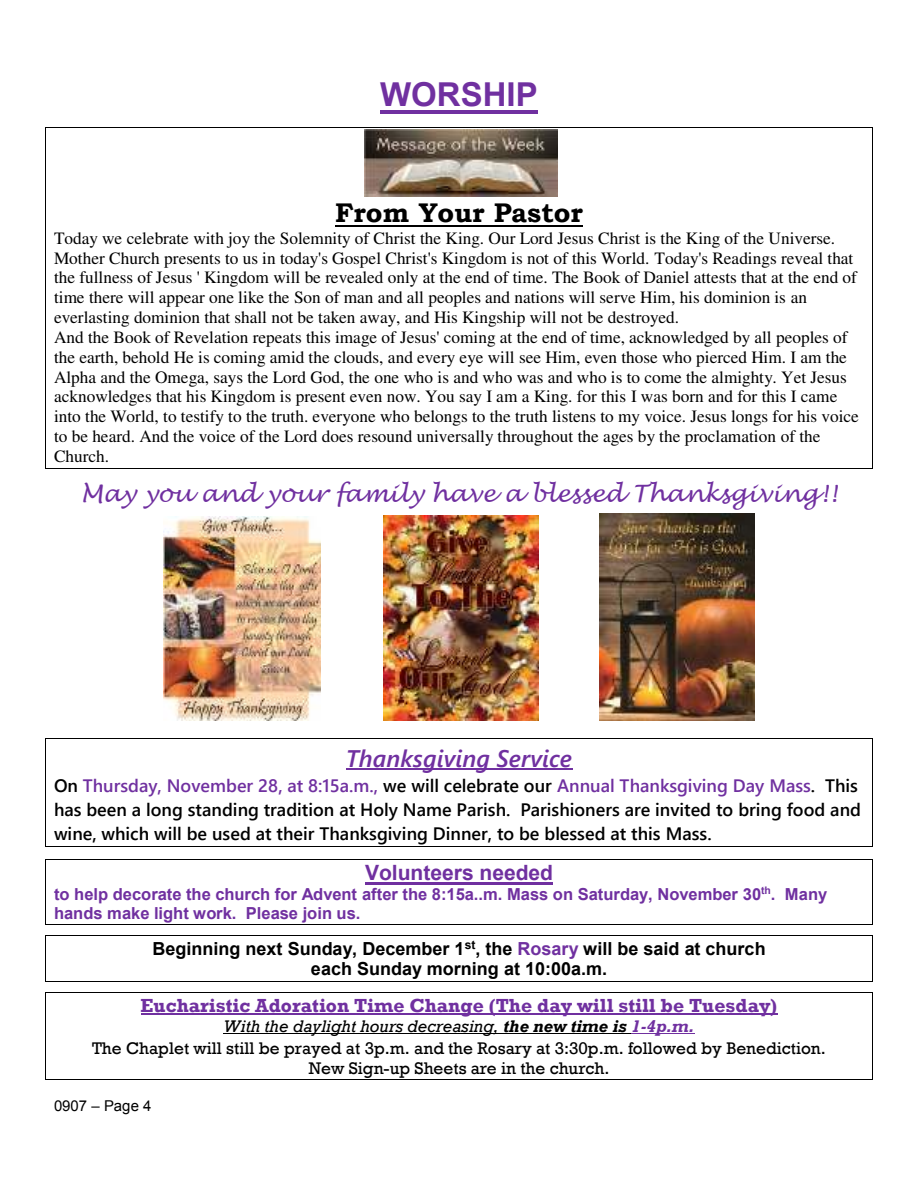
<style>
.page{position:relative;width:918px;height:1188px;background:#fff}
.page>*{position:absolute;margin:0;border:0;box-sizing:border-box;transform-origin:0 0}
.t1{font:700 33px "Arial";color:#7030a0}
.t2{font:700 27px "Bookman Old Style";color:#000}
.t3{font:24px "Lucida Handwriting";color:#7030a0}
.t4{font:italic 700 24px "Segoe UI Semibold";color:#7030a0}
.t5{font:700 21px "Arial";color:#7030a0}
.t6{font:700 19.5px "Rockwell";color:#7030a0}
.t7{font:700 18px/24px "Segoe UI Semibold";color:#000}
.t8{font:700 18px/20.9px "Arial";color:#000;text-align:center}
.t9{font:17.25px/19.8px "Times New Roman";color:#000}
.t10{font:17.25px/21.1px "Rockwell";color:#000;text-align:center}
.t11{font:700 16.5px/18.9px "Arial";color:#7030a0}
.t12{font:15px "Arial";color:#000}
.s1{color:#7030a0}
.s2{font-style:italic}
.s3{font-weight:700;font-style:italic}
.s4{font-weight:700;font-style:italic;color:#7030a0}
</style>
<div class="page">
<hr style="left:380px;top:110px;width:158px;height:3px;background:#7030a0">
<img style="left:364px;top:129px;width:194px;height:67px">
<hr style="left:46px;top:127px;width:826px;height:1px;background:#000">
<hr style="left:45px;top:128px;width:1px;height:68px;background:#000">
<hr style="left:872px;top:128px;width:1px;height:68px;background:#000">
<hr style="left:335px;top:225px;width:248px;height:2px;background:#000">
<hr style="left:45px;top:196px;width:1px;height:32px;background:#000">
<hr style="left:872px;top:196px;width:1px;height:32px;background:#000">
<hr style="left:46px;top:468px;width:826px;height:1px;background:#000">
<svg style="left:45px;top:228px;width:1px;height:241px"></svg>
<svg style="left:872px;top:228px;width:1px;height:241px"></svg>
<img style="left:164px;top:517px;width:156px;height:204px">
<img style="left:384px;top:515px;width:155px;height:206px">
<img style="left:599px;top:514px;width:155px;height:207px">
<hr style="left:346px;top:769px;width:226px;height:1px;background:#7030a0">
<hr style="left:46px;top:738px;width:826px;height:1px;background:#000">
<hr style="left:45px;top:739px;width:1px;height:34px;background:#000">
<hr style="left:872px;top:739px;width:1px;height:34px;background:#000">
<hr style="left:46px;top:846px;width:826px;height:1px;background:#000">
<svg style="left:45px;top:773px;width:1px;height:74px"></svg>
<svg style="left:872px;top:773px;width:1px;height:74px"></svg>
<hr style="left:365px;top:883px;width:188px;height:2px;background:#7030a0">
<hr style="left:46px;top:859px;width:826px;height:1px;background:#000">
<hr style="left:46px;top:925px;width:826px;height:1px;background:#000">
<svg style="left:45px;top:859px;width:1px;height:66px"></svg>
<svg style="left:872px;top:859px;width:1px;height:66px"></svg>
<hr style="left:46px;top:936px;width:826px;height:1px;background:#000">
<hr style="left:46px;top:981px;width:826px;height:1px;background:#000">
<svg style="left:45px;top:936px;width:1px;height:46px"></svg>
<svg style="left:872px;top:936px;width:1px;height:46px"></svg>
<hr style="left:141px;top:1013px;width:637px;height:1px;background:#7030a0">
<hr style="left:46px;top:992px;width:826px;height:1px;background:#000">
<hr style="left:224px;top:1033px;width:407px;height:1px;background:#000">
<hr style="left:631px;top:1033px;width:63px;height:1px;background:#7030a0">
<hr style="left:46px;top:1079px;width:826px;height:1px;background:#000">
<svg style="left:45px;top:992px;width:1px;height:88px"></svg>
<svg style="left:872px;top:992px;width:1px;height:88px"></svg>
<h1 class="t1" style="left:380px;top:82px;width:159px">WORSHIP</h1>
<h2 class="t2" style="left:335px;top:197px;width:249px">From Your Pastor</h2>
<p class="t9" style="left:54px;top:230px;width:806px">Today we celebrate with joy the Solemnity of Christ the King. Our Lord Jesus Christ is the King of the Universe.<br>Mother Church presents to us in today's Gospel Christ's Kingdom is not of this World. Today's Readings reveal that the fullness of Jesus ' Kingdom will be revealed only at the end of time. The Book of Daniel attests that at the end of time there will appear one like the Son of man and all peoples and nations will serve Him, his dominion is an everlasting dominion that shall not be taken away, and His Kingship will not be destroyed.<br>And the Book of Revelation repeats this image of Jesus' coming at the end of time, acknowledged by all peoples of the earth, behold He is coming amid the clouds, and every eye will see Him, even those who pierced Him. I am the Alpha and the Omega, says the Lord God, the one who is and who was and who is to come the almighty. Yet Jesus acknowledges that his Kingdom is present even now. You say I am a King. for this I was born and for this I came into the World, to testify to the truth. everyone who belongs to the truth listens to my voice. Jesus longs for his voice to be heard. And the voice of the Lord does resound universally throughout the ages by the proclamation of the Church.</p>
<h3 class="t3" style="left:80px;top:481px;width:758px">May you and your family have a blessed Thanksgiving!!</h3>
<h3 class="t4" style="left:346px;top:749px;width:228px">Thanksgiving Service</h3>
<p class="t7" style="left:54px;top:775px;width:808px">On <span class="s1">Thursday, November 28, at 8:15a.m.,</span> we will celebrate our <span class="s1">Annual Thanksgiving Day Mass</span>. This has been a long standing tradition at Holy Name Parish. Parishioners are invited to bring food and wine, which will be used at their Thanksgiving Dinner, to be blessed at this Mass.</p>
<p class="t5" style="left:365px;top:865px;width:189px">Volunteers needed</p>
<p class="t11" style="left:54px;top:887px;width:775px">to help decorate the church for Advent after the 8:15a..m. Mass on Saturday, November 30<sup>th</sup>. Many hands make light work. Please join us.</p>
<p class="t8" style="left:152px;top:939px;width:615px">Beginning next Sunday, December 1<sup>st</sup>, the <span class="s1">Rosary</span> will be said at church each Sunday morning at 10:00a.m.</p>
<p class="t6" style="left:141px;top:998px;width:638px">Eucharistic Adoration Time Change (The day will still be Tuesday)</p>
<p class="t10" style="left:92px;top:1017px;width:735px"><span class="s2">With the daylight hours decreasing,</span> <span class="s3">the new time is</span> <span class="s4">1-4p.m.<br></span>The Chaplet will still be prayed at 3p.m. and the Rosary at 3:30p.m. followed by Benediction.<br>New Sign-up Sheets are in the church.</p>
<p class="t12" style="left:54px;top:1100px;width:99px">0907 – Page 4</p>
</div>
